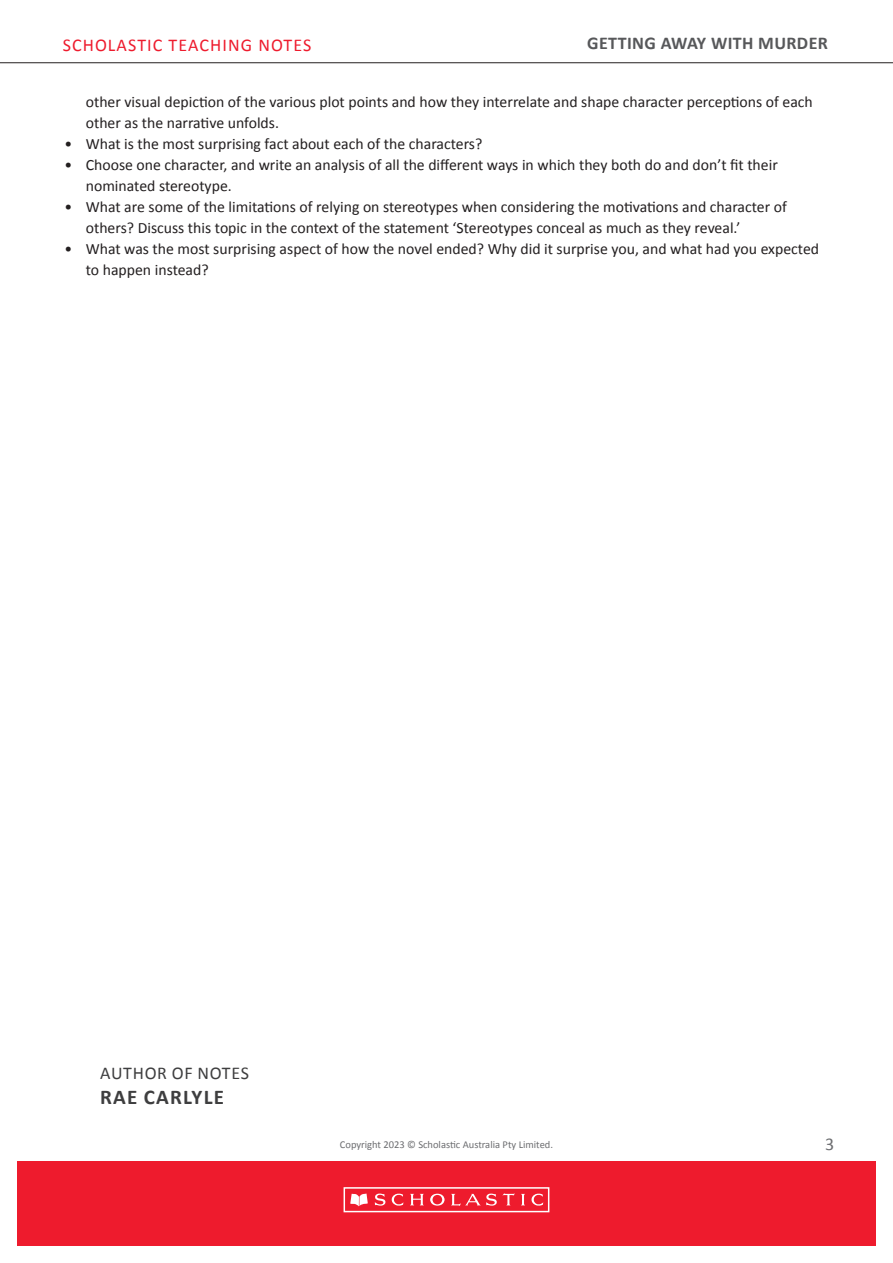
<style>
.page{position:relative;width:893px;height:1263px;background:#fff}
.page>*{position:absolute;margin:0;border:0;box-sizing:border-box;transform-origin:0 0}
.t1{font:700 21px "Calibri";letter-spacing:.06em;color:#3e3e3f}
.t2{font:18px "Calibri";letter-spacing:.06em;color:#ee1b2d}
.t3{font:700 18px "Calibri";letter-spacing:.02em;color:#57585a}
.t4{font:18px "Calibri";letter-spacing:.04em;color:#3e3e3f}
.t5{font:18px "Calibri";color:#6c6d70}
.t6{font:15.75px/21px "Calibri";color:#231f20}
.t7{font:10.5px "Calibri";color:#6c6d70}
</style>
<div class="page">
<div style="left:17px;top:1161px;width:859px;height:85px;background:#ee1b2d"></div>
<div style="left:344px;top:1187px;width:205px;height:25px;border:2px solid #fff"></div>
<svg style="left:350px;top:1193px;width:18px;height:13px"></svg>
<svg style="left:375px;top:1193px;width:28px;height:13px"></svg>
<svg style="left:410px;top:1194px;width:14px;height:11px"></svg>
<svg style="left:521px;top:1194px;width:4px;height:11px"></svg>
<svg style="left:531px;top:1193px;width:12px;height:13px"></svg>
<svg style="left:430px;top:1194px;width:15px;height:11px"></svg>
<svg style="left:451px;top:1193px;width:64px;height:13px"></svg>
<hr style="left:0;top:62px;width:893px;height:1px;background:#231f20">
<p class="t2" style="left:63px;top:32px;width:250px">SCHOLASTIC TEACHING NOTES</p>
<p class="t3" style="left:587px;top:30px;width:242px">GETTING AWAY WITH MURDER</p>
<p class="t6" style="left:86px;top:91px;width:729px">other visual depiction of the various plot points and how they interrelate and shape character perceptions of each other as the narrative unfolds.</p>
<p class="t6" style="left:65px;top:133px;width:419px">• What is the most surprising fact about each of the characters?</p>
<p class="t6" style="left:86px;top:154px;width:693px;text-indent:-21px">• Choose one character, and write an analysis of all the different ways in which they both do and don’t fit their nominated stereotype.</p>
<p class="t6" style="left:86px;top:196px;width:703px;text-indent:-21px">• What are some of the limitations of relying on stereotypes when considering the motivations and character of others? Discuss this topic in the context of the statement ‘Stereotypes conceal as much as they reveal.’</p>
<p class="t6" style="left:86px;top:238px;width:735px;text-indent:-21px">• What was the most surprising aspect of how the novel ended? Why did it surprise you, and what had you expected to happen instead?</p>
<p class="t4" style="left:100px;top:1061px;width:150px">AUTHOR OF NOTES</p>
<p class="t1" style="left:100px;top:1082px;width:125px">RAE CARLYLE</p>
<p class="t7" style="left:340px;top:1138px;width:215px">Copyright 2023 © Scholastic Australia Pty Limited.</p>
<p class="t5" style="left:825px;top:1131px;width:11px">3</p>
</div>
